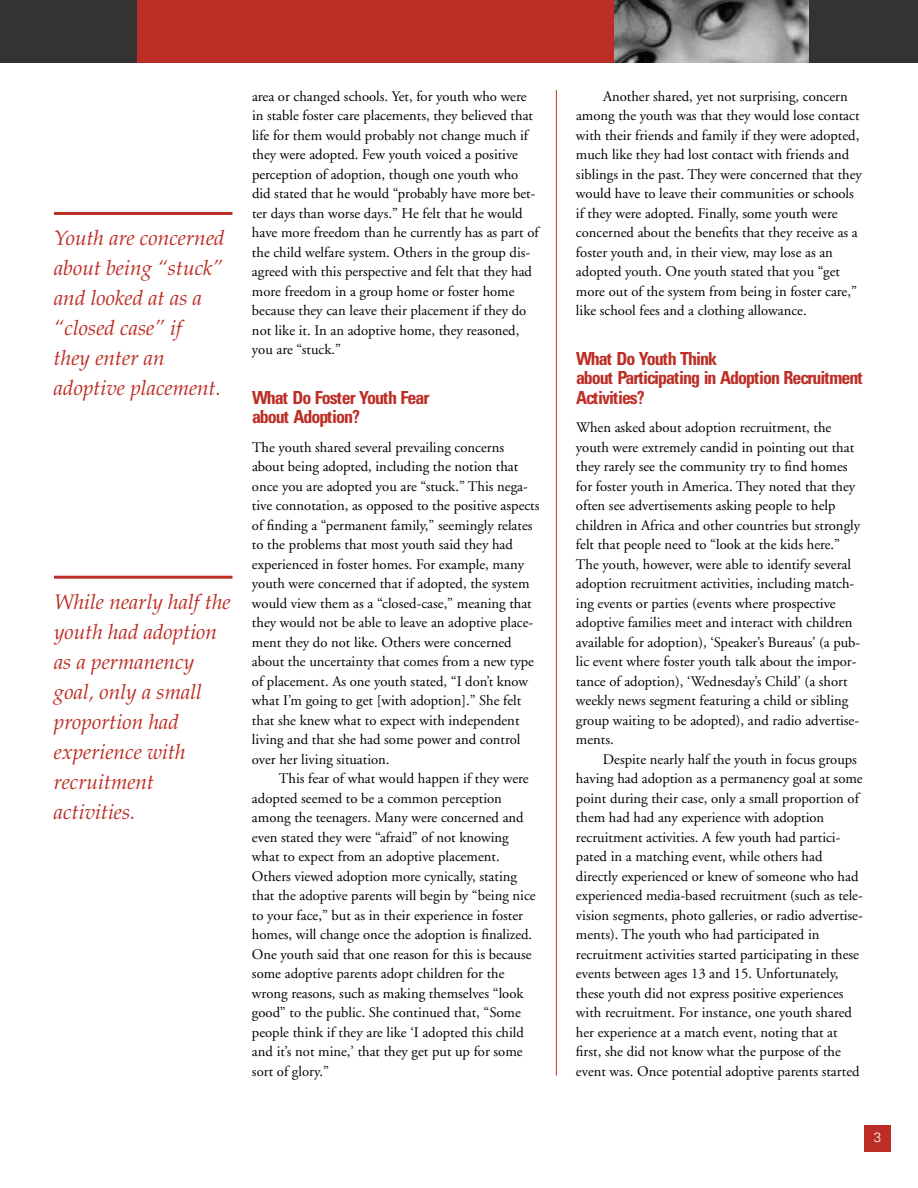
<style>
.page{position:relative;width:918px;height:1188px;background:#fff}
.page>*{position:absolute;margin:0;border:0;box-sizing:border-box;transform-origin:0 0}
.t1{font:italic 21px/30px "Palatino";color:#bc2e25}
.t2{font:700 condensed 18px/19.5px "Univers";letter-spacing:-.055em;color:#bc2e25}
.t3{font:14.7px/19.5px "Adobe Garamond";color:#000}
.t4{font:300 13.5px "Univers";color:#fff}
</style>
<div class="page">
<div style="left:864px;top:1125px;width:27px;height:27px;background:#bc2e25"></div>
<hr style="left:556px;top:90px;width:1px;height:986px;background:#bc2e25">
<div style="left:0;top:0;width:918px;height:63px;background:#bc2e25"></div>
<div style="left:0;top:0;width:137px;height:63px;background:#333"></div>
<div style="left:806px;top:0;width:112px;height:63px;background:#333"></div>
<img style="left:615px;top:0;width:193px;height:63px">
<hr style="left:54px;top:576px;width:178px;height:3px;background:#bc2e25">
<hr style="left:54px;top:212px;width:178px;height:3px;background:#bc2e25">
<h1 class="t1" style="left:54px;top:225px;width:172px">Youth are concerned about being “stuck” and looked at as a “closed case” if<br>they enter an adoptive placement.</h1>
<h1 class="t1" style="left:54px;top:589px;width:178px">While nearly half the youth had adoption as a permanency goal, only a small proportion had experience with recruitment activities.</h1>
<p class="t3" style="left:252px;top:87px;width:288px">area or changed schools. Yet, for youth who were in stable foster care placements, they believed that life for them would probably not change much if they were adopted. Few youth voiced a positive perception of adoption, though one youth who did stated that he would “probably have more bet&shy;ter days than worse days.” He felt that he would have more freedom than he currently has as part of the child welfare system. Others in the group dis&shy;agreed with this perspective and felt that they had more freedom in a group home or foster home because they can leave their placement if they do not like it. In an adoptive home, they reasoned, you are “stuck.”</p>
<p class="t2" style="left:252px;top:389px;width:179px">What Do Foster Youth Fear about Adoption?</p>
<p class="t3" style="left:252px;top:438px;width:289px">The youth shared several prevailing concerns about being adopted, including the notion that once you are adopted you are “stuck.” This nega&shy;tive connotation, as opposed to the positive aspects of finding a “permanent family,” seemingly relates to the problems that most youth said they had experienced in foster homes. For example, many youth were concerned that if adopted, the system would view them as a “closed-case,” meaning that they would not be able to leave an adoptive place&shy;ment they do not like. Others were concerned about the uncertainty that comes from a new type of placement. As one youth stated, “I don’t know what I’m going to get [with adoption].” She felt that she knew what to expect with independent living and that she had some power and control over her living situation.</p>
<p class="t3" style="left:252px;top:770px;width:285px;text-indent:27px">This fear of what would happen if they were adopted seemed to be a common perception among the teenagers. Many were concerned and even stated they were “afraid” of not knowing what to expect from an adoptive placement.<br>Others viewed adoption more cynically, stating that the adoptive parents will begin by “being nice to your face,” but as in their experience in foster homes, will change once the adoption is finalized.<br>One youth said that one reason for this is because some adoptive parents adopt children for the wrong reasons, such as making themselves “look good” to the public. She continued that, “Some people think if they are like ‘I adopted this child and it’s not mine,’ that they get put up for some sort of glory.”</p>
<p class="t3" style="left:576px;top:87px;width:288px;text-indent:27px">Another shared, yet not surprising, concern among the youth was that they would lose contact with their friends and family if they were adopted, much like they had lost contact with friends and siblings in the past. They were concerned that they would have to leave their communities or schools if they were adopted. Finally, some youth were concerned about the benefits that they receive as a foster youth and, in their view, may lose as an adopted youth. One youth stated that you “get more out of the system from being in foster care,” like school fees and a clothing allowance.</p>
<p class="t2" style="left:576px;top:350px;width:288px">What Do Youth Think<br>about Participating in Adoption Recruitment<br>Activities?</p>
<p class="t3" style="left:576px;top:419px;width:286px">When asked about adoption recruitment, the youth were extremely candid in pointing out that they rarely see the community try to find homes for foster youth in America. They noted that they often see advertisements asking people to help children in Africa and other countries but strongly felt that people need to “look at the kids here.” The youth, however, were able to identify several adoption recruitment activities, including match&shy;ing events or parties (events where prospective adoptive families meet and interact with children available for adoption), ‘Speaker’s Bureaus’ (a pub&shy;lic event where foster youth talk about the impor&shy;tance of adoption), ‘Wednesday’s Child’ (a short weekly news segment featuring a child or sibling group waiting to be adopted), and radio advertise&shy;ments.</p>
<p class="t3" style="left:576px;top:750px;width:288px;text-indent:27px">Despite nearly half the youth in focus groups having had adoption as a permanency goal at some point during their case, only a small proportion of them had had any experience with adoption recruitment activities. A few youth had partici&shy;pated in a matching event, while others had directly experienced or knew of someone who had experienced media-based recruitment (such as tele&shy;vision segments, photo galleries, or radio advertise&shy;ments). The youth who had participated in recruitment activities started participating in these events between ages 13 and 15. Unfortunately, these youth did not express positive experiences with recruitment. For instance, one youth shared her experience at a match event, noting that at first, she did not know what the purpose of the event was. Once potential adoptive parents started</p>
<p class="t4" style="left:874px;top:1132px;width:9px">3</p>
</div>
